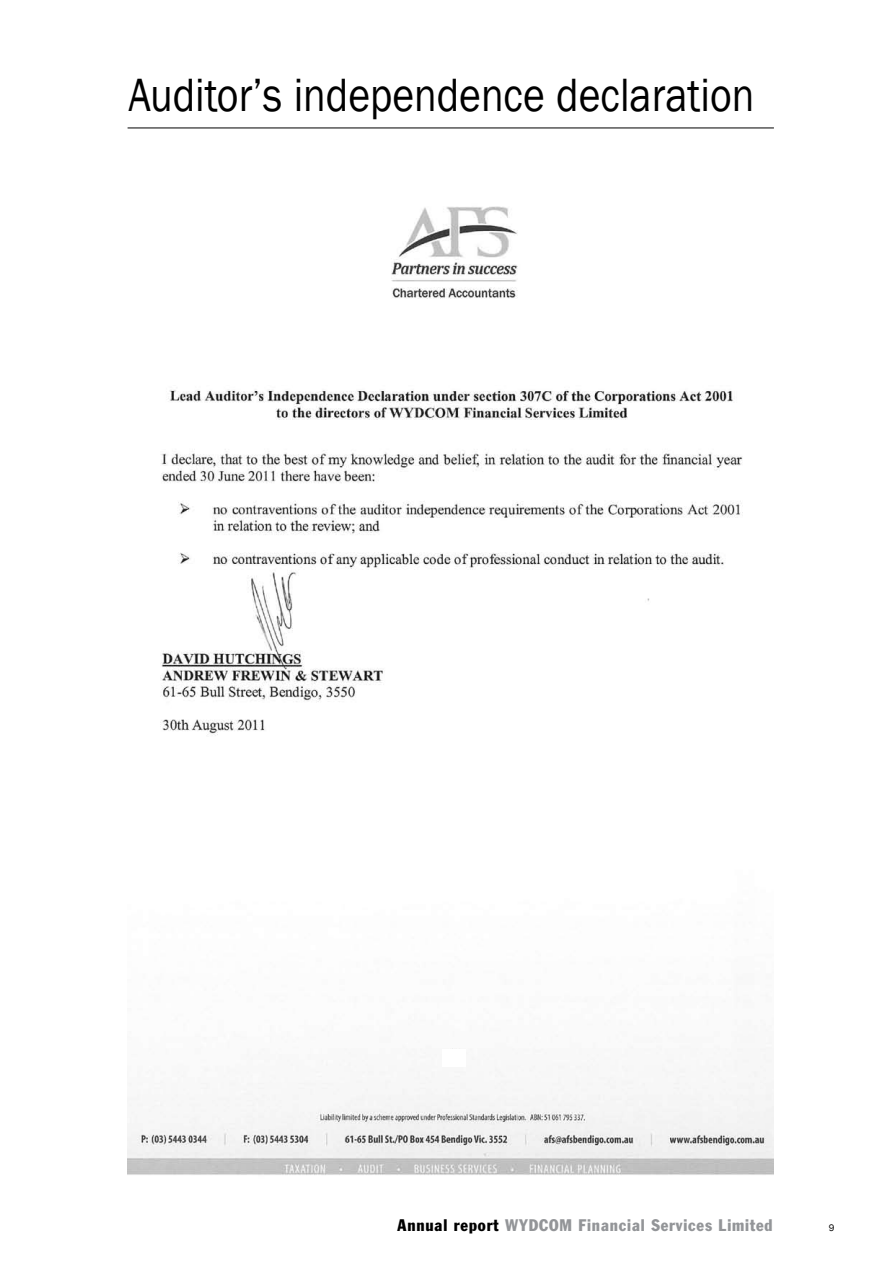
<style>
.page{position:relative;width:893px;height:1263px;background:#fff}
.page>*{position:absolute;margin:0;border:0;box-sizing:border-box;transform-origin:0 0}
.t1{font:48px "Franklin Gothic";color:#000;scale:.87 1}
.t2{font:condensed 16.5px "Franklin Gothic";letter-spacing:.05em;color:#939598}
.t3{font:9.75px "Franklin Gothic";color:#000}
.s1{color:#000}
</style>
<div class="page">
<hr style="left:128px;top:128px;width:646px;height:1px;background:#000">
<img style="left:128px;top:206px;width:646px;height:969px">
<div style="left:442px;top:1049px;width:24px;height:17px;background:#fff"></div>
<h1 class="t1" style="left:128px;top:65px;width:721px">Auditor’s independence declaration</h1>
<p class="t2" style="left:398px;top:1214px;width:377px"><span class="s1">Annual report</span> WYDCOM Financial Services Limited</p>
<p class="t3" style="left:829px;top:1222px;width:7px">9</p>
</div>
